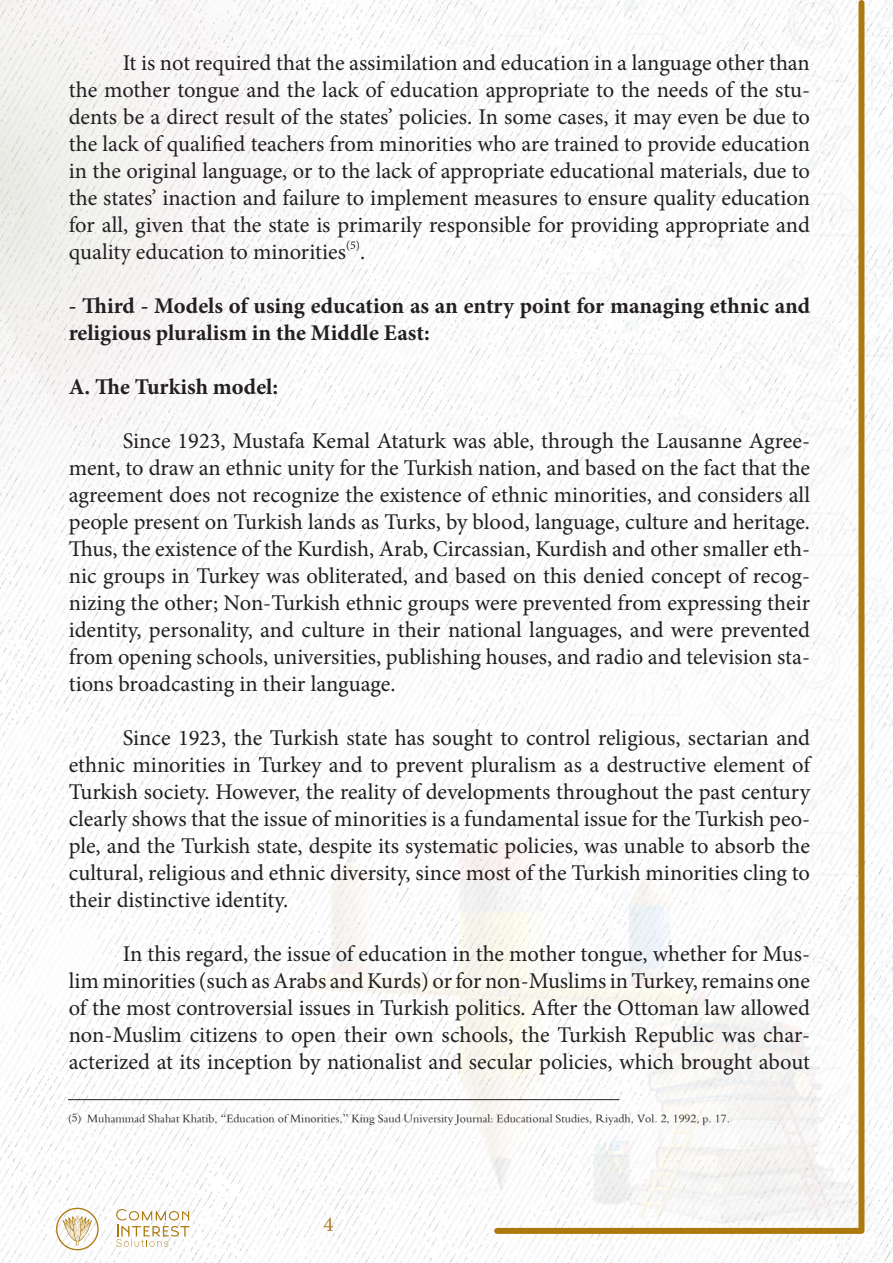
<style>
.page{position:relative;width:893px;height:1263px;background:#fff}
.page>*{position:absolute;margin:0;border:0;box-sizing:border-box;transform-origin:0 0}
.t1{font:22.5px/27px "Minion Pro";color:#231f20;text-align:justify}
.t2{font:700 22.5px/27px "Minion Pro";color:#231f20}
.t3{font:21px "Minion Pro";color:#ac7b2b}
.t4{font:12px "Traditional Arabic";color:#231f20}
.t5{font:12px "Minion Pro";color:#231f20}
</style>
<div class="page">
<img style="left:0;top:0;width:893px;height:1263px">
<svg style="left:116px;top:1209px;width:74px;height:38px"></svg>
<svg style="left:53px;top:1208px;width:47px;height:44px"></svg>
<svg style="left:491px;top:0;width:376px;height:1237px"></svg>
<hr style="left:68px;top:1099px;width:551px;height:1px;background:#231f20">
<p class="t1" style="left:69px;top:50px;width:743px;text-indent:54px">It is not required that the assimilation and education in a language other than the mother tongue and the lack of education appropriate to the needs of the stu&shy;dents be a direct result of the states’ policies. In some cases, it may even be due to the lack of qualified teachers from minorities who are trained to provide education in the original language, or to the lack of appropriate educational materials, due to the states’ inaction and failure to implement measures to ensure quality education for all, given that the state is primarily responsible for providing appropriate and quality education to minorities</p>
<p class="t5" style="left:346px;top:237px;width:16px">(5)</p>
<p class="t1" style="left:360px;top:239px;width:7px">.</p>
<p class="t2" style="left:69px;top:292px;width:743px">- Third - Models of using education as an entry point for managing ethnic and religious pluralism in the Middle East:</p>
<p class="t2" style="left:69px;top:373px;width:211px">A. The Turkish model:</p>
<p class="t1" style="left:69px;top:428px;width:743px;text-indent:54px">Since 1923, Mustafa Kemal Ataturk was able, through the Lausanne Agree&shy;ment, to draw an ethnic unity for the Turkish nation, and based on the fact that the agreement does not recognize the existence of ethnic minorities, and considers all people present on Turkish lands as Turks, by blood, language, culture and heritage.<br>Thus, the existence of the Kurdish, Arab, Circassian, Kurdish and other smaller eth&shy;nic groups in Turkey was obliterated, and based on this denied concept of recog&shy;nizing the other; Non-Turkish ethnic groups were prevented from expressing their identity, personality, and culture in their national languages, and were prevented from opening schools, universities, publishing houses, and radio and television sta&shy;tions broadcasting in their language.</p>
<p class="t1" style="left:69px;top:725px;width:743px;text-indent:54px">Since 1923, the Turkish state has sought to control religious, sectarian and ethnic minorities in Turkey and to prevent pluralism as a destructive element of Turkish society. However, the reality of developments throughout the past century clearly shows that the issue of minorities is a fundamental issue for the Turkish peo&shy;ple, and the Turkish state, despite its systematic policies, was unable to absorb the cultural, religious and ethnic diversity, since most of the Turkish minorities cling to their distinctive identity.</p>
<p class="t1" style="left:69px;top:941px;width:743px;text-indent:54px">In this regard, the issue of education in the mother tongue, whether for Mus&shy;lim minorities (such as Arabs and Kurds) or for non-Muslims in Turkey, remains one of the most controversial issues in Turkish politics. After the Ottoman law allowed non-Muslim citizens to open their own schools, the Turkish Republic was char&shy;acterized at its inception by nationalist and secular policies, which brought about</p>
<p class="t4" style="left:68px;top:1110px;width:14px">(5)</p>
<p class="t4" style="left:87px;top:1111px;width:644px">Muhammad Shahat Khatib, “Education of Minorities,” King Saud University Journal: Educational Studies, Riyadh, Vol. 2, 1992, p. 17.</p>
<p class="t3" style="left:324px;top:1211px;width:12px">4</p>
</div>
